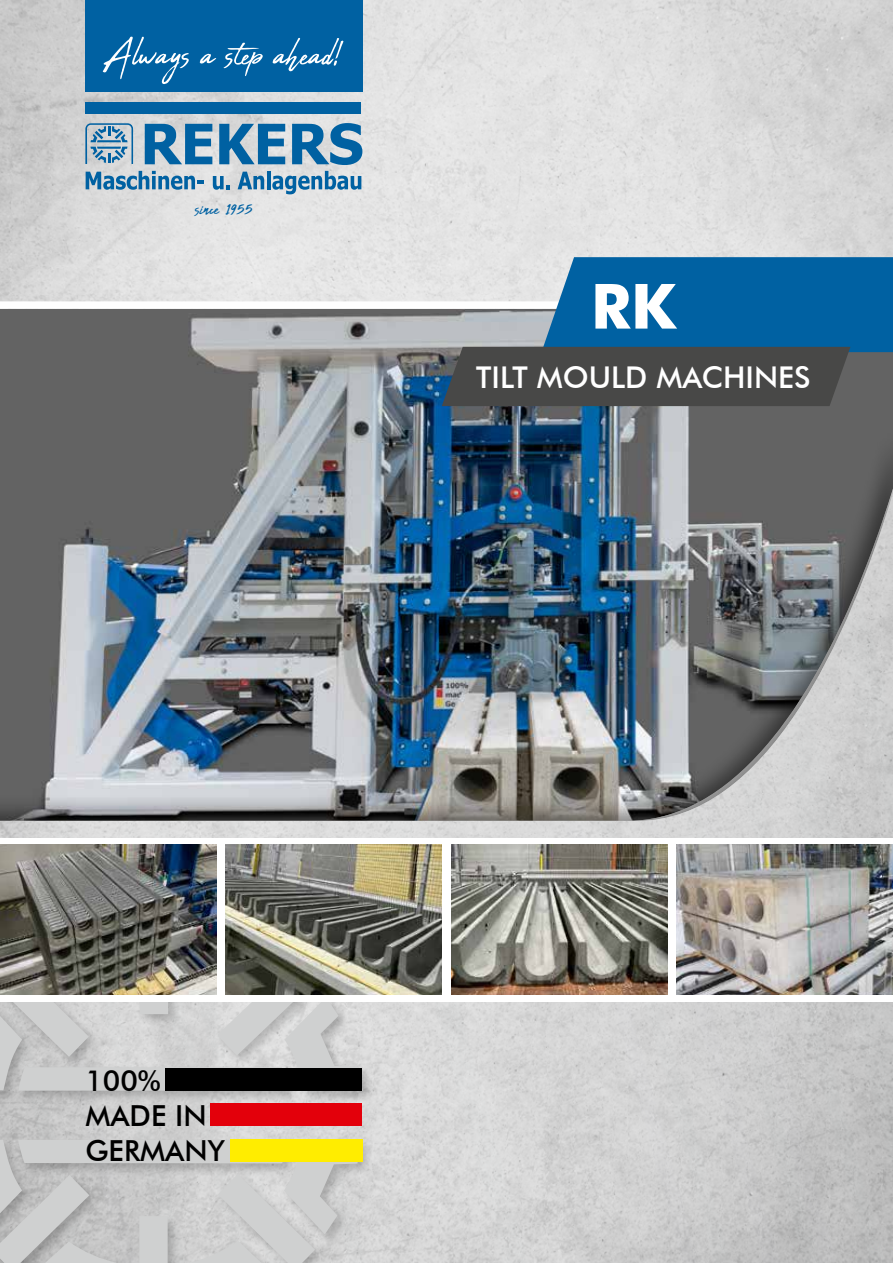
<style>
.page{position:relative;width:893px;height:1263px;background:#fff}
.page>*{position:absolute;margin:0;border:0;box-sizing:border-box;transform-origin:0 0}
.t1{font:700 62.4px "Futura";color:#fff}
.t2{font:50.25px "Abuget";color:#fff}
.t3{font:500 30px "Futura BT";color:#fff}
.t4{font:500 28.95px/35.2px "Futura BT";color:#000}
.t5{font:28.05px "Abuget";color:#0061a2}
</style>
<div class="page">
<img style="left:0;top:0;width:893px;height:283px">
<img style="left:0;top:309px;width:893px;height:954px">
<div style="left:0;top:903px;width:375px;height:360px;background:#000;opacity:.2"></div>
<svg style="left:0;top:1001px;width:363px;height:262px;background:#cacaca"></svg>
<div style="left:166px;top:1069px;width:196px;height:22px;background:#000"></div>
<div style="left:210px;top:1104px;width:152px;height:22px;background:#e3000b"></div>
<div style="left:230px;top:1139px;width:132px;height:22px;background:#ffed00"></div>
<svg style="left:85px;top:123px;width:48px;height:41px;background:#8cadc3"></svg>
<svg style="left:145px;top:124px;width:67px;height:40px;background:#4f8db7"></svg>
<svg style="left:219px;top:124px;width:66px;height:40px;background:#518eb7"></svg>
<svg style="left:292px;top:123px;width:70px;height:42px;background:#5792b9"></svg>
<svg style="left:86px;top:171px;width:118px;height:19px;background:#7aa5c2"></svg>
<svg style="left:213px;top:176px;width:17px;height:14px"></svg>
<svg style="left:238px;top:172px;width:26px;height:17px"></svg>
<hr style="left:267px;top:171px;width:3px;height:18px;background:#0061a2">
<svg style="left:272px;top:171px;width:89px;height:23px;background:#89afc9"></svg>
<div style="left:86px;top:102px;width:275px;height:11px;background:#0061a2"></div>
<div style="left:85px;top:0;width:277px;height:91px;background:#0061a2"></div>
<div style="left:0;top:838px;width:893px;height:163px;background:#fff"></div>
<img style="left:0;top:844px;width:216px;height:151px">
<img style="left:226px;top:844px;width:216px;height:151px">
<img style="left:451px;top:844px;width:216px;height:151px">
<img style="left:677px;top:844px;width:216px;height:151px">
<svg style="left:442px;top:257px;width:451px;height:149px;background:#3e6a88"></svg>
<h2 class="t2" style="left:103px;top:26px;width:244px">Always a step ahead!</h2>
<p class="t5" style="left:195px;top:193px;width:59px">since 1955</p>
<h1 class="t1" style="left:591px;top:261px;width:87px">RK</h1>
<p class="t3" style="left:476px;top:359px;width:336px">TILT MOULD MACHINES</p>
<p class="t4" style="left:85px;top:1062px;width:141px">100%<br>MADE IN<br>GERMANY</p>
</div>
